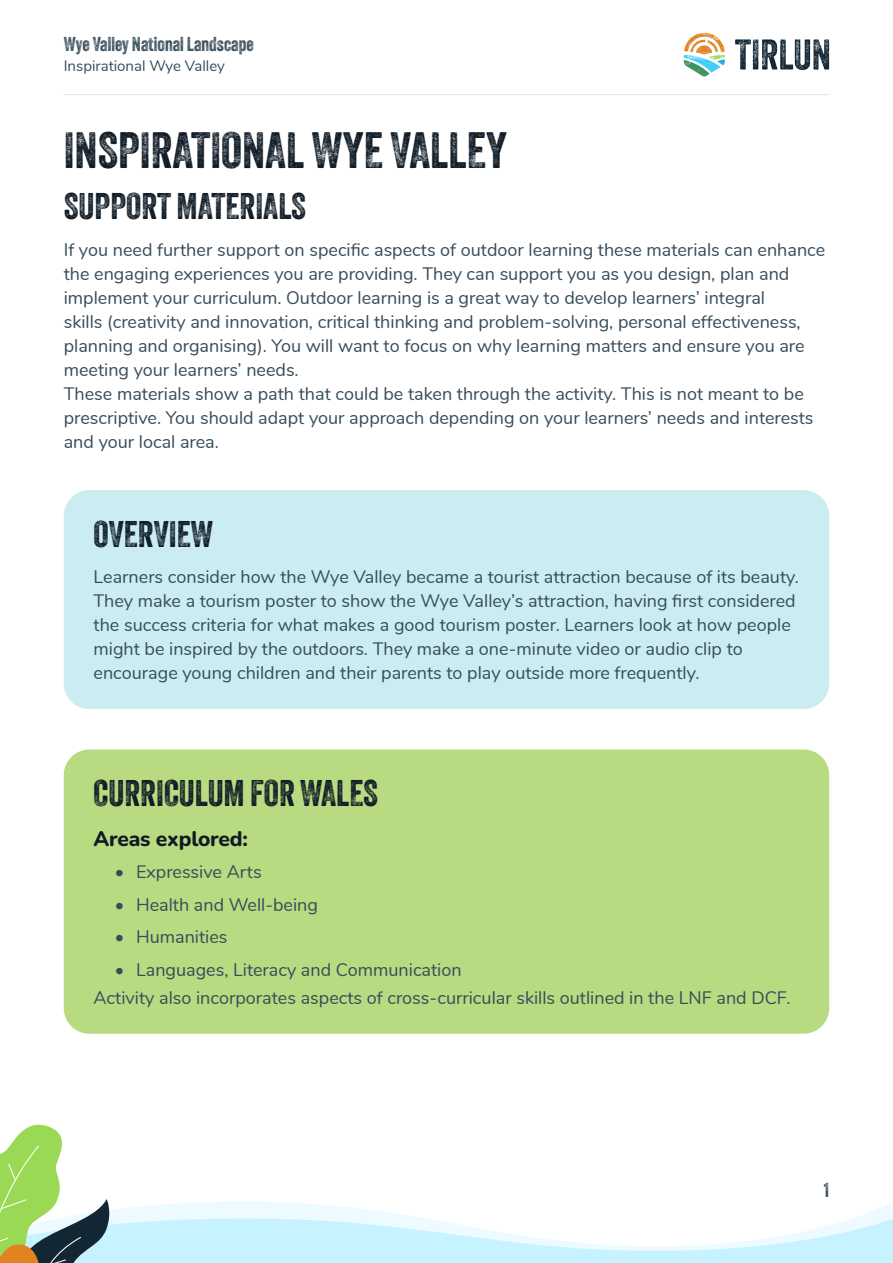
<style>
.page{position:relative;width:893px;height:1263px;background:#fff}
.page>*{position:absolute;margin:0;border:0;box-sizing:border-box;transform-origin:0 0}
.Page_heading{font:49.5px "Veneer Two";color:#0e1a25}
.Page_sub_heading{font:36px "Veneer Two";color:#0e1a25}
.Body_text{font:36px "Veneer Two";color:#0e1a25}
.Page_section_heading{font:800 21px "Nunito";letter-spacing:-.01em;color:#0e1a25}
.t1{font:19.5px "Veneer Two";color:#374c5a}
.Body_text-2{font:18px/24px "Nunito";color:#374c5a}
.t2{font:15px "Nunito";color:#374c5a}
</style>
<div class="page">
<svg style="left:735px;top:39px;width:94px;height:31px"></svg>
<svg style="left:684px;top:33px;width:41px;height:44px"></svg>
<hr style="left:64px;top:94px;width:765px;height:1px;background:#e6e7e9">
<div style="left:64px;top:749px;width:765px;height:285px;background:#b8da81;border-radius:26px"></div>
<svg style="left:0;top:1124px;width:893px;height:139px"></svg>
<div style="left:64px;top:490px;width:765px;height:219px;background:#cbedf1;border-radius:26px"></div>
<p class="t1" style="left:64px;top:32px;width:191px">Wye Valley National Landscape</p>
<p class="t2" style="left:64px;top:54px;width:163px">Inspirational Wye Valley</p>
<p class="Page_heading" style="left:64px;top:120px;width:445px">INSPIRATIONAL WYE VALLEY</p>
<p class="Body_text" style="left:64px;top:184px;width:244px">SUPPORT MATERIALS</p>
<p class="Body_text-2" style="left:64px;top:236px;width:763px">If you need further support on specific aspects of outdoor learning these materials can enhance the engaging experiences you are providing. They can support you as you design, plan and implement your curriculum. Outdoor learning is a great way to develop learners’ integral<br>skills (creativity and innovation, critical thinking and problem-solving, personal effectiveness, planning and organising). You will want to focus on why learning matters and ensure you are meeting your learners’ needs.</p>
<p class="Body_text-2" style="left:64px;top:380px;width:751px">These materials show a path that could be taken through the activity. This is not meant to be prescriptive. You should adapt your approach depending on your learners’ needs and interests and your local area.</p>
<p class="Page_sub_heading" style="left:94px;top:512px;width:121px">OVERVIEW</p>
<p class="Body_text-2" style="left:94px;top:564px;width:707px">Learners consider how the Wye Valley became a tourist attraction because of its beauty.<br>They make a tourism poster to show the Wye Valley’s attraction, having first considered the success criteria for what makes a good tourism poster. Learners look at how people might be inspired by the outdoors. They make a one-minute video or audio clip to encourage young children and their parents to play outside more frequently.</p>
<p class="Page_sub_heading" style="left:94px;top:771px;width:286px">CURRICULUM FOR WALES</p>
<p class="Page_section_heading" style="left:94px;top:823px;width:156px">Areas explored:</p>
<p class="Body_text-2" style="left:115px;top:859px;width:148px">• Expressive Arts</p>
<p class="Body_text-2" style="left:115px;top:891px;width:205px">• Health and Well-being</p>
<p class="Body_text-2" style="left:115px;top:924px;width:114px">• Humanities</p>
<p class="Body_text-2" style="left:115px;top:956px;width:348px">• Languages, Literacy and Communication</p>
<p class="Body_text-2" style="left:94px;top:985px;width:698px">Activity also incorporates aspects of cross-curricular skills outlined in the LNF and DCF.</p>
<p class="t1" style="left:824px;top:1178px;width:7px">1</p>
</div>
